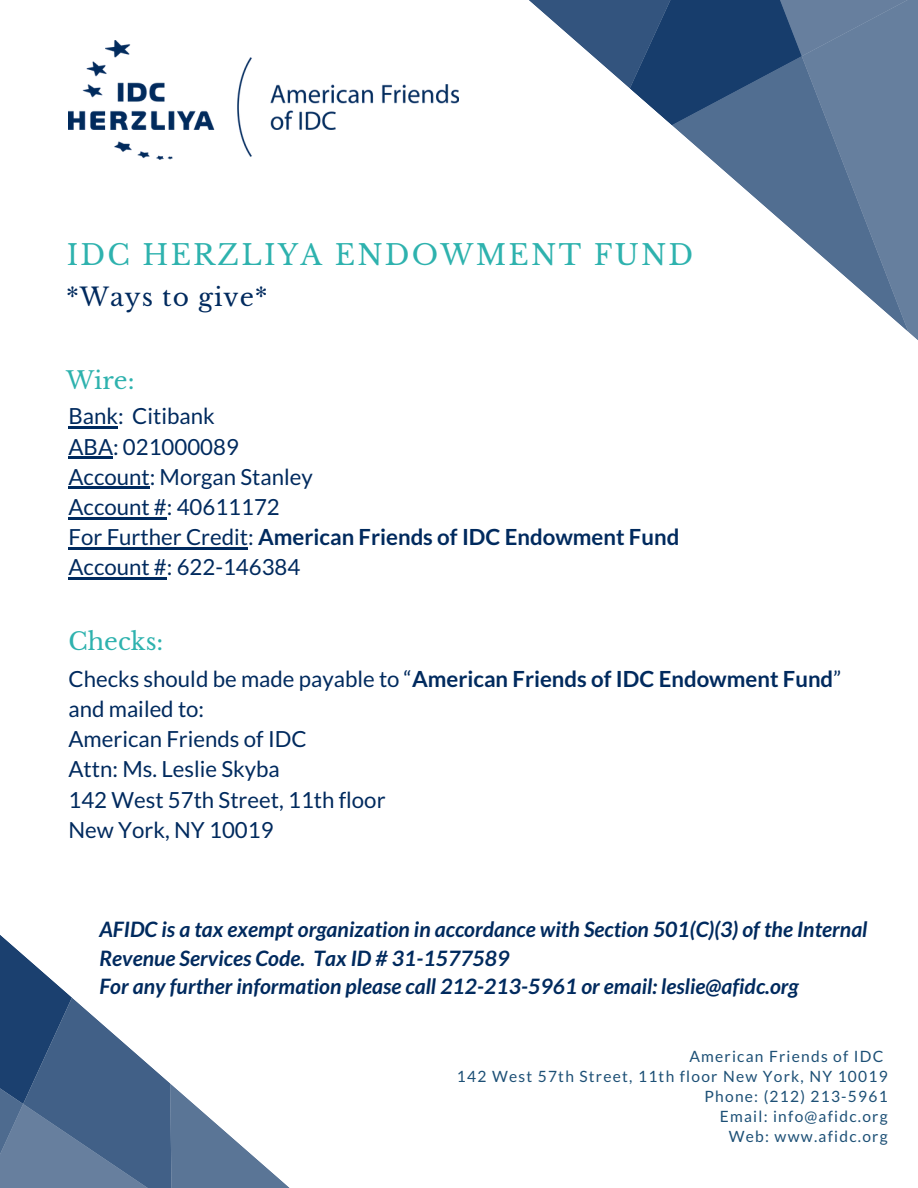
<style>
.page{position:relative;width:918px;height:1188px;background:#fff}
.page>*{position:absolute;margin:0;border:0;box-sizing:border-box;transform-origin:0 0}
.t1{font:28.05px "Libre Baskerville";letter-spacing:.08em;color:#2eb2ae}
.t2{font:24.9px "Libre Baskerville";letter-spacing:.04em;color:#002a5e}
.t3{font:24px "Libre Baskerville";color:#2eb2ae}
.t4{font:22.2px/30.2px "Lato";color:#002a5e}
.t5{font:italic 700 21.15px/28.8px "Lato";color:#002a5e}
.t6{font:15.6px/20.1px "Lato";letter-spacing:.08em;color:#1d5076;text-align:right}
.s1{font-weight:700}
</style>
<div class="page">
<svg style="left:717px;top:165px;width:31px;height:27px"></svg>
<svg style="left:748px;top:95px;width:170px;height:245px"></svg>
<svg style="left:637px;top:95px;width:226px;height:70px;fill:#516e91"></svg>
<svg style="left:529px;top:0;width:389px;height:95px;background:#577294"></svg>
<svg style="left:0;top:935px;width:290px;height:253px"></svg>
<img style="left:69px;top:40px;width:390px;height:120px">
<hr style="left:69px;top:427px;width:49px;height:2px;background:#002a5e">
<hr style="left:69px;top:457px;width:44px;height:2px;background:#002a5e">
<hr style="left:69px;top:487px;width:81px;height:2px;background:#002a5e">
<hr style="left:69px;top:517px;width:98px;height:2px;background:#002a5e">
<hr style="left:69px;top:547px;width:179px;height:2px;background:#002a5e">
<hr style="left:69px;top:578px;width:98px;height:2px;background:#002a5e">
<p class="t1" style="left:67px;top:238px;width:628px">IDC HERZLIYA ENDOWMENT FUND</p>
<p class="t2" style="left:66px;top:282px;width:203px">*Ways to give*</p>
<p class="t3" style="left:66px;top:366px;width:70px">Wire:</p>
<p class="t4" style="left:69px;top:401px;width:612px">Bank: Citibank<br>ABA: 021000089<br>Account: Morgan Stanley<br>Account #: 40611172<br>For Further Credit: <span class="s1">American Friends of IDC Endowment Fund<br></span>Account #: 622-146384</p>
<p class="t3" style="left:69px;top:627px;width:96px">Checks:</p>
<p class="t4" style="left:69px;top:663px;width:774px">Checks should be made payable to “<span class="s1">American Friends of IDC Endowment Fund</span>” and mailed to:<br>American Friends of IDC<br>Attn: Ms. Leslie Skyba<br>142 West 57th Street, 11th floor<br>New York, NY 10019</p>
<p class="t5" style="left:99px;top:914px;width:770px">AFIDC is a tax exempt organization in accordance with Section 501(C)(3) of the Internal<br>Revenue Services Code. Tax ID # 31-1577589<br>For any further information please call 212-213-5961 or email: leslie@afidc.org</p>
<p class="t6" style="left:457px;top:1046px;width:432px">American Friends of IDC<br>142 West 57th Street, 11th floor New York, NY 10019<br>Phone: (212) 213-5961<br>Email: info@afidc.org<br>Web: www.afidc.org</p>
</div>
